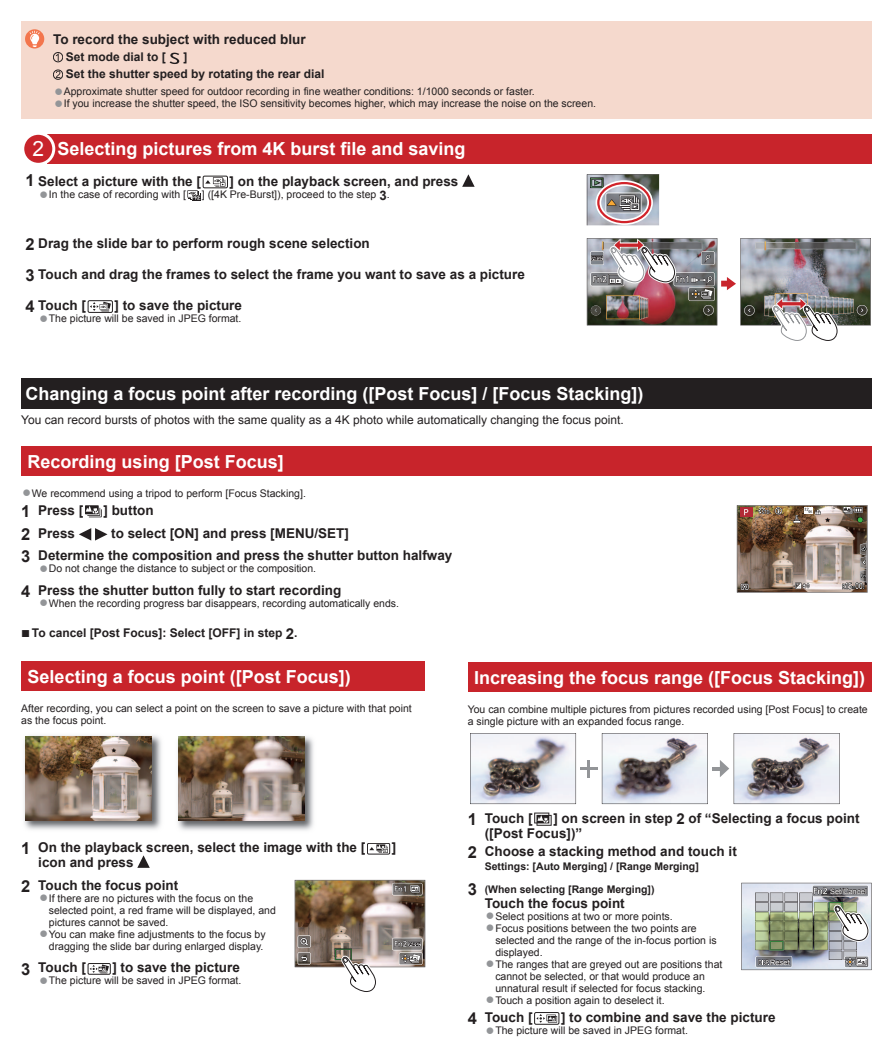
<style>
.page{position:relative;width:893px;height:1063px;background:#fff}
.page>*{position:absolute;margin:0;border:0;box-sizing:border-box;transform-origin:0 0}
.t1{font:700 18px "Arial";color:#fff}
.t2{font:700 13.5px/22.6px "Arial";color:#231f20}
.t3{font:700 12px/17.2px "Arial";color:#231f20}
.t4{font:12px "Arial";color:#231f20}
.t5{font:10.5px/12px "Arial";color:#231f20}
.t6{font:700 10.5px/22.6px "Arial";color:#231f20}
.t7{font:7.5px "Arial";color:#fff}
.s1{font-size:15.15px;color:#939598}
.s2{font-weight:400;font-size:21px}
.s3{font-size:16.5px}
.s4{font-weight:700;font-size:13.2px}
.s5{font-weight:400;font-size:15px}
.s6{font-size:15px}
</style>
<div class="page">
<div style="left:47px;top:134px;width:825px;height:30px;background:#c8242b"></div>
<svg style="left:24px;top:134px;width:31px;height:30px"></svg>
<div style="left:203px;top:176px;width:25px;height:12px;border:1px solid #231f20"></div>
<svg style="left:462px;top:174px;width:13px;height:13px"></svg>
<svg style="left:187px;top:177px;width:38px;height:24px"></svg>
<svg style="left:587px;top:174px;width:72px;height:51px"></svg>
<svg style="left:590px;top:177px;width:63px;height:48px;background:#ab9b9f"></svg>
<div style="left:88px;top:300px;width:25px;height:13px;border:1px solid #231f20"></div>
<svg style="left:90px;top:302px;width:21px;height:9px"></svg>
<div style="left:21px;top:21px;width:851px;height:98px;background:#f5d9cd"></div>
<svg style="left:25px;top:29px;width:19px;height:20px"></svg>
<svg style="left:30px;top:31px;width:10px;height:16px"></svg>
<div style="left:53px;top:52px;width:10px;height:10px;border:1px solid #231f20;border-radius:50%"></div>
<svg style="left:56px;top:53px;width:3px;height:8px"></svg>
<svg style="left:170px;top:53px;width:9px;height:11px"></svg>
<div style="left:53px;top:70px;width:10px;height:10px;border:1px solid #231f20;border-radius:50%"></div>
<svg style="left:56px;top:71px;width:4px;height:7px"></svg>
<div style="left:21px;top:378px;width:851px;height:31px;background:#231f20"></div>
<div style="left:21px;top:446px;width:851px;height:30px;background:#c8242b"></div>
<svg style="left:85px;top:505px;width:17px;height:12px"></svg>
<img style="left:587px;top:238px;width:284px;height:355px">
<svg style="left:79px;top:528px;width:28px;height:13px"></svg>
<div style="left:468px;top:662px;width:404px;height:30px;background:#c8242b"></div>
<img style="left:470px;top:733px;width:106px;height:71px">
<hr style="left:580px;top:767px;width:18px;height:3px;background:#939598">
<svg style="left:588px;top:760px;width:2px;height:17px"></svg>
<svg style="left:602px;top:733px;width:238px;height:71px"></svg>
<svg style="left:534px;top:813px;width:18px;height:13px"></svg>
<svg style="left:741px;top:883px;width:131px;height:88px;background:#a8aea8"></svg>
<div style="left:534px;top:1012px;width:25px;height:13px;border:1px solid #231f20"></div>
<svg style="left:536px;top:1014px;width:21px;height:9px"></svg>
<div style="left:21px;top:661px;width:404px;height:30px;background:#c8242b"></div>
<img style="left:177px;top:736px;width:137px;height:95px">
<img style="left:178px;top:737px;width:126px;height:84px">
<img style="left:24px;top:735px;width:137px;height:95px">
<img style="left:25px;top:736px;width:127px;height:85px">
<div style="left:367px;top:843px;width:23px;height:11px;border:1px solid #231f20"></div>
<svg style="left:369px;top:844px;width:19px;height:9px"></svg>
<svg style="left:137px;top:855px;width:13px;height:13px"></svg>
<img style="left:295px;top:880px;width:131px;height:112px">
<div style="left:88px;top:963px;width:23px;height:12px;border:1px solid #231f20"></div>
<svg style="left:90px;top:964px;width:19px;height:9px"></svg>
<p class="t2" style="left:53px;top:28px;width:254px">To record the subject with reduced blur</p>
<p class="t3" style="left:66px;top:48px;width:102px">Set mode dial to [</p>
<p class="t3" style="left:66px;top:48px;width:260px;text-indent:118px">]<br>Set the shutter speed by rotating the rear dial</p>
<p class="t5" style="left:54px;top:85px;width:482px"><span class="s1">●</span>Approximate shutter speed for outdoor recording in fine weather conditions: 1/1000 seconds or faster.</p>
<p class="t5" style="left:54px;top:97px;width:544px"><span class="s1">●</span>If you increase the shutter speed, the ISO sensitivity becomes higher, which may increase the noise on the screen.</p>
<h1 class="t1" style="left:32px;top:139px;width:435px"><span class="s2">2</span> Selecting pictures from 4K burst file and saving</h1>
<p class="t2" style="left:26px;top:170px;width:177px"><span class="s3">1</span> Select a picture with the [</p>
<p class="t2" style="left:230px;top:170px;width:230px">] on the playback screen, and press</p>
<p class="t5" style="left:39px;top:188px;width:148px"><span class="s1">●</span>In the case of recording with [</p>
<p class="t5" style="left:202px;top:188px;width:189px">] ([4K Pre-Burst]), proceed to the step <span class="s4">3</span>.</p>
<p class="t2" style="left:26px;top:232px;width:346px"><span class="s3">2</span> Drag the slide bar to perform rough scene selection</p>
<p class="t2" style="left:26px;top:263px;width:501px"><span class="s3">3</span> Touch and drag the frames to select the frame you want to save as a picture</p>
<p class="t2" style="left:26px;top:294px;width:62px"><span class="s3">4</span> Touch [</p>
<p class="t2" style="left:115px;top:294px;width:129px">] to save the picture</p>
<p class="t5" style="left:39px;top:313px;width:204px"><span class="s1">●</span>The picture will be saved in JPEG format.</p>
<h1 class="t1" style="left:26px;top:384px;width:620px">Changing a focus point after recording ([Post Focus] / [Focus Stacking])</h1>
<p class="t4" style="left:21px;top:413px;width:604px">You can record bursts of photos with the same quality as a 4K photo while automatically changing the focus point.</p>
<h1 class="t1" style="left:28px;top:452px;width:258px">Recording using [Post Focus]</h1>
<p class="t5" style="left:22px;top:487px;width:285px"><span class="s1">●</span>We recommend using a tripod to perform [Focus Stacking].</p>
<p class="t2" style="left:21px;top:499px;width:64px"><span class="s3">1</span> Press [</p>
<p class="t2" style="left:103px;top:499px;width:52px">] button</p>
<p class="t2" style="left:21px;top:522px;width:55px"><span class="s3">2</span> Press</p>
<p class="t2" style="left:21px;top:522px;width:433px;text-indent:90px">to select [ON] and press [MENU/SET]<br><span class="s3">3</span> Determine the composition and press the shutter button halfway</p>
<p class="t5" style="left:39px;top:563px;width:279px"><span class="s1">●</span>Do not change the distance to subject or the composition.</p>
<p class="t2" style="left:21px;top:579px;width:322px"><span class="s3">4</span> Press the shutter button fully to start recording</p>
<p class="t5" style="left:39px;top:597px;width:361px"><span class="s1">●</span>When the recording progress bar disappears, recording automatically ends.</p>
<p class="t3" style="left:21px;top:625px;width:278px"><span class="s5">■</span>To cancel [Post Focus]: Select [OFF] in step <span class="s6">2</span>.</p>
<h1 class="t1" style="left:28px;top:667px;width:325px">Selecting a focus point ([Post Focus])</h1>
<p class="t5" style="left:21px;top:702px;width:392px">After recording, you can select a point on the screen to save a picture with that point as the focus point.</p>
<p class="t2" style="left:21px;top:836px;width:346px"><span class="s3">1</span> On the playback screen, select the image with the [</p>
<p class="t2" style="left:392px;top:836px;width:6px">]</p>
<p class="t2" style="left:21px;top:851px;width:159px;text-indent:17px">icon and press<br><span class="s3">2</span> Touch the focus point</p>
<p class="t5" style="left:49px;top:892px;width:229px;text-indent:-10px"><span class="s1">●</span>If there are no pictures with the focus on the selected point, a red frame will be displayed, and pictures cannot be saved.</p>
<p class="t5" style="left:39px;top:928px;width:228px;text-align:right"><span class="s1">●</span>You can make fine adjustments to the focus by dragging the slide bar during enlarged display.</p>
<p class="t2" style="left:21px;top:956px;width:66px"><span class="s3">3</span> Touch [</p>
<p class="t2" style="left:112px;top:956px;width:129px">] to save the picture</p>
<p class="t5" style="left:39px;top:975px;width:204px"><span class="s1">●</span>The picture will be saved in JPEG format.</p>
<h1 class="t1" style="left:474px;top:667px;width:393px">Increasing the focus range ([Focus Stacking])</h1>
<p class="t5" style="left:468px;top:703px;width:401px">You can combine multiple pictures from pictures recorded using [Post Focus] to create a single picture with an expanded focus range.</p>
<p class="t2" style="left:468px;top:807px;width:66px"><span class="s3">1</span> Touch [</p>
<p class="t2" style="left:485px;top:810px;width:376px;line-height:15px;text-indent:69px">] on screen in step <span class="s6">2</span> of “Selecting a focus point ([Post Focus])”</p>
<p class="t2" style="left:468px;top:840px;width:271px"><span class="s3">2</span> Choose a stacking method and touch it</p>
<p class="t6" style="left:468px;top:855px;width:233px;text-indent:17px">Settings: [Auto Merging] / [Range Merging]<br><span class="s3">3</span> (When selecting [Range Merging])</p>
<p class="t2" style="left:485px;top:892px;width:142px">Touch the focus point</p>
<p class="t5" style="left:486px;top:910px;width:189px"><span class="s1">●</span>Select positions at two or more points.</p>
<p class="t5" style="left:495px;top:922px;width:223px;text-indent:-10px"><span class="s1">●</span>Focus positions between the two points are selected and the range of the in-focus portion is displayed.</p>
<p class="t5" style="left:495px;top:958px;width:229px;text-indent:-10px"><span class="s1">●</span>The ranges that are greyed out are positions that cannot be selected, or that would produce an unnatural result if selected for focus stacking.</p>
<p class="t5" style="left:486px;top:994px;width:181px"><span class="s1">●</span>Touch a position again to deselect it.</p>
<p class="t7" style="left:830px;top:887px;width:38px">Set/Cancel</p>
<p class="t7" style="left:770px;top:958px;width:21px">Reset</p>
<p class="t2" style="left:468px;top:1006px;width:66px"><span class="s3">4</span> Touch [</p>
<p class="t2" style="left:561px;top:1006px;width:216px">] to combine and save the picture</p>
<p class="t5" style="left:486px;top:1025px;width:204px"><span class="s1">●</span>The picture will be saved in JPEG format.</p>
</div>
